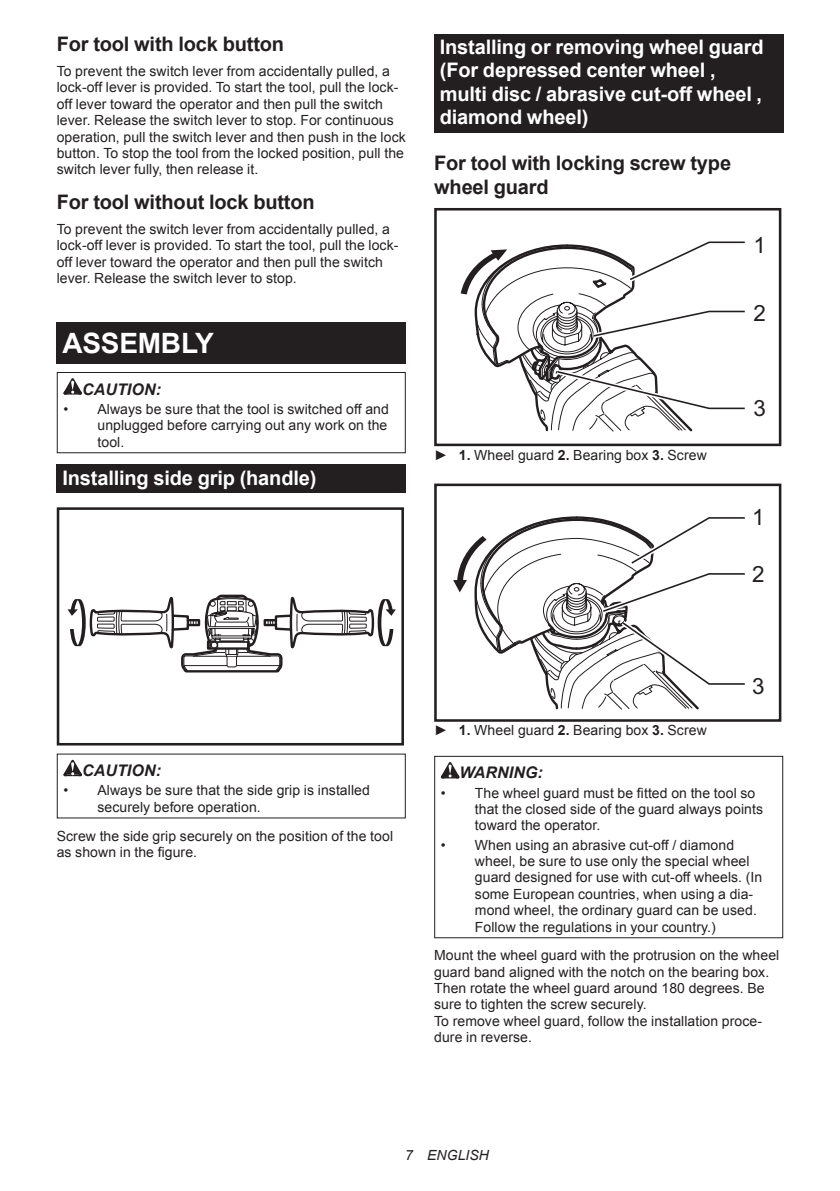
<style>
.page{position:relative;width:840px;height:1191px;background:#fff}
.page>*{position:absolute;margin:0;border:0;box-sizing:border-box;transform-origin:0 0}
.t1{font:700 28px "Arial";letter-spacing:-.01em;color:#fff}
.t2{font:22.4px "Arial";color:#231f20}
.t3{font:700 20px/23.4px "Arial";letter-spacing:-.01em;color:#fff}
.t4{font:700 20px/23.4px "Arial";letter-spacing:-.01em;color:#231f20}
.t5{font:italic 700 16px "Arial";letter-spacing:.005em;color:#231f20}
.t6{font:14px/16.4px "Arial";letter-spacing:.005em;color:#231f20}
.t7{font:italic 14px "Arial";letter-spacing:.005em;color:#231f20}
.s1{font-weight:700}
</style>
<div class="page">
<div style="left:57px;top:323px;width:348px;height:41px;background:#231f20"></div>
<svg style="left:63px;top:378px;width:19px;height:16px"></svg>
<div style="left:57px;top:372px;width:348px;height:81px;border:1px solid #231f20"></div>
<div style="left:57px;top:464px;width:348px;height:29px;background:#231f20"></div>
<div style="left:57px;top:507px;width:347px;height:238px;border:3px solid #231f20"></div>
<svg style="left:67px;top:594px;width:328px;height:79px"></svg>
<svg style="left:63px;top:760px;width:19px;height:16px"></svg>
<div style="left:434px;top:34px;width:348px;height:99px;background:#231f20"></div>
<div style="left:434px;top:208px;width:347px;height:238px;border:3px solid #231f20"></div>
<svg style="left:460px;top:241px;width:285px;height:191px"></svg>
<div style="left:434px;top:483px;width:347px;height:239px;border:3px solid #231f20"></div>
<svg style="left:453px;top:516px;width:292px;height:194px"></svg>
<svg style="left:440px;top:762px;width:19px;height:16px"></svg>
<div style="left:434px;top:756px;width:348px;height:182px;border:1px solid #231f20"></div>
<h3 class="t4" style="left:57px;top:33px;width:229px">For tool with lock button</h3>
<p class="t6" style="left:57px;top:63px;width:350px">To prevent the switch lever from accidentally pulled, a lock-off lever is provided. To start the tool, pull the lock&shy;off lever toward the operator and then pull the switch lever. Release the switch lever to stop. For continuous operation, pull the switch lever and then push in the lock button. To stop the tool from the locked position, pull the switch lever fully, then release it.</p>
<h3 class="t4" style="left:57px;top:191px;width:259px">For tool without lock button</h3>
<p class="t6" style="left:57px;top:221px;width:343px">To prevent the switch lever from accidentally pulled, a lock-off lever is provided. To start the tool, pull the lock&shy;off lever toward the operator and then pull the switch lever. Release the switch lever to stop.</p>
<h1 class="t1" style="left:62px;top:324px;width:153px">ASSEMBLY</h1>
<p class="t5" style="left:82px;top:378px;width:80px">CAUTION:</p>
<p class="t6" style="left:97px;top:401px;width:293px;text-align:justify;text-indent:-34px">• Always be sure that the tool is switched off and unplugged before carrying out any work on the tool.</p>
<h3 class="t3" style="left:62px;top:466px;width:255px">Installing side grip (handle)</h3>
<h3 class="t3" style="left:439px;top:36px;width:325px">Installing or removing wheel guard (For depressed center wheel , multi disc / abrasive cut-off wheel , diamond wheel)</h3>
<h3 class="t4" style="left:434px;top:152px;width:298px">For tool with locking screw type wheel guard</h3>
<h2 class="t2" style="left:753px;top:230px;width:14px">1</h2>
<h2 class="t2" style="left:753px;top:298px;width:14px">2</h2>
<p class="t6" style="left:434px;top:447px;width:274px">► <span class="s1">1.</span> Wheel guard <span class="s1">2.</span> Bearing box <span class="s1">3.</span> Screw</p>
<h2 class="t2" style="left:753px;top:393px;width:14px">3</h2>
<h2 class="t2" style="left:751px;top:502px;width:14px">1</h2>
<h2 class="t2" style="left:751px;top:559px;width:14px">2</h2>
<p class="t5" style="left:82px;top:760px;width:80px">CAUTION:</p>
<p class="t6" style="left:97px;top:782px;width:274px;text-indent:-34px">• Always be sure that the side grip is installed securely before operation.</p>
<p class="t6" style="left:57px;top:827px;width:337px">Screw the side grip securely on the position of the tool as shown in the figure.</p>
<h2 class="t2" style="left:751px;top:671px;width:14px">3</h2>
<p class="t6" style="left:434px;top:722px;width:274px">► <span class="s1">1.</span> Wheel guard <span class="s1">2.</span> Bearing box <span class="s1">3.</span> Screw</p>
<p class="t5" style="left:459px;top:762px;width:85px">WARNING:</p>
<p class="t6" style="left:474px;top:784px;width:289px;text-indent:-34px">• The wheel guard must be fitted on the tool so that the closed side of the guard always points toward the operator.</p>
<p class="t6" style="left:474px;top:836px;width:289px;text-indent:-34px">• When using an abrasive cut-off / diamond wheel, be sure to use only the special wheel guard designed for use with cut-off wheels. (In some European countries, when using a dia&shy;mond wheel, the ordinary guard can be used.<br>Follow the regulations in your country.)</p>
<p class="t6" style="left:434px;top:947px;width:346px">Mount the wheel guard with the protrusion on the wheel guard band aligned with the notch on the bearing box.<br>Then rotate the wheel guard around 180 degrees. Be sure to tighten the screw securely.<br>To remove wheel guard, follow the installation proce&shy;dure in reverse.</p>
<p class="t7" style="left:405px;top:1146px;width:85px">7 ENGLISH</p>
</div>
